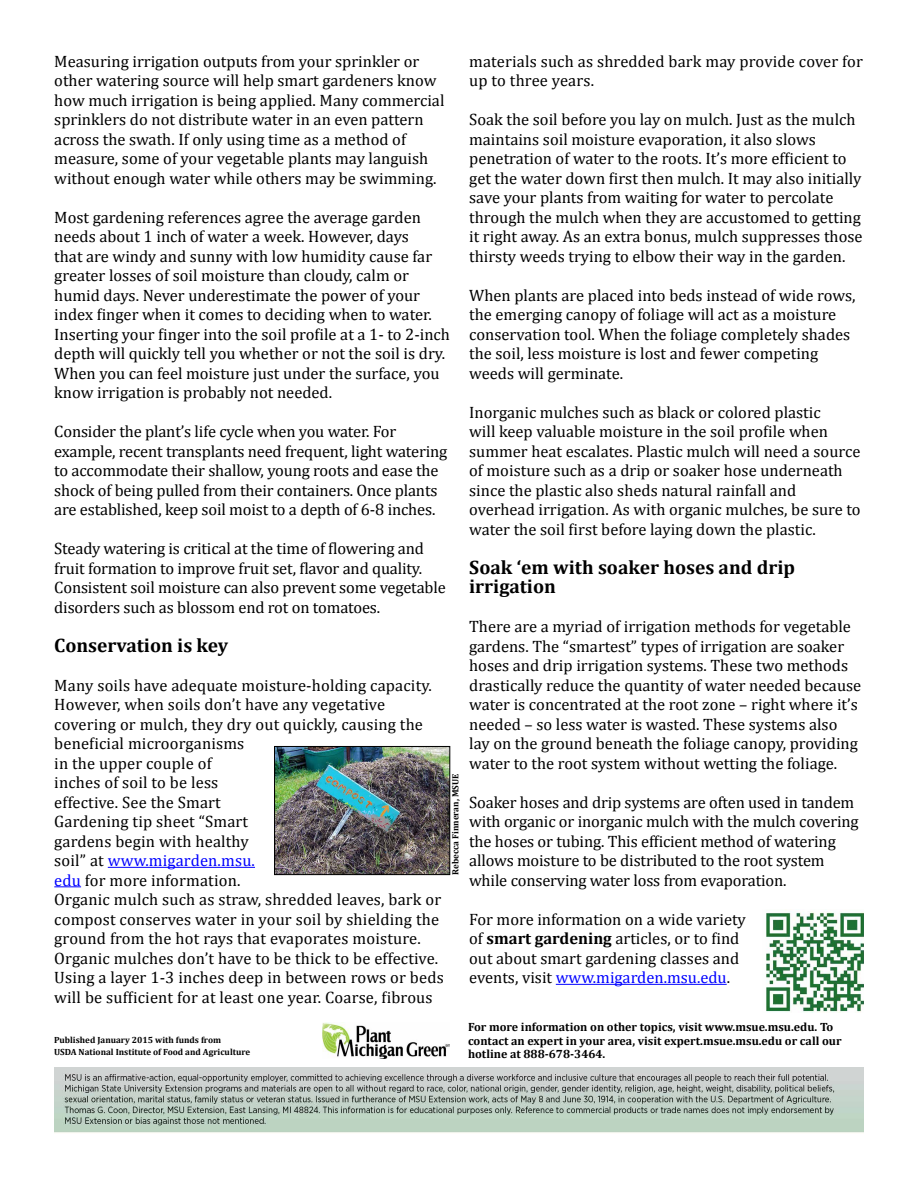
<style>
.page{position:relative;width:918px;height:1188px;background:#fff}
.page>*{position:absolute;margin:0;border:0;box-sizing:border-box;transform-origin:0 0}
.Header_2{font:700 19.5px/19.5px "Cambria";color:#000}
.Text-regular{font:16.5px/19.5px "Cambria";color:#000}
.Text-regular-2{font:700 12px/13.5px "Cambria";color:#000}
.Photo_caption{font:700 9px/12px "Cambria";color:#000}
.s1{color:#00f}
.s2{font-weight:700}
</style>
<div class="page">
<img style="left:55px;top:1067px;width:809px;height:66px">
<img style="left:766px;top:912px;width:98px;height:100px">
<hr style="left:108px;top:867px;width:147px;height:1px;background:#00f">
<svg style="left:54px;top:886px;width:27px;height:1px"></svg>
<hr style="left:556px;top:984px;width:171px;height:1px;background:#00f">
<img style="left:276px;top:748px;width:172px;height:125px">
<div style="left:274px;top:746px;width:176px;height:129px;border:1px solid #000"></div>
<img style="left:323px;top:1023px;width:127px;height:36px">
<p class="Text-regular" style="left:54px;top:51px;width:392px">Measuring irrigation outputs from your sprinkler or other watering source will help smart gardeners know how much irrigation is being applied. Many commercial sprinklers do not distribute water in an even pattern across the swath. If only using time as a method of measure, some of your vegetable plants may languish without enough water while others may be swimming.</p>
<p class="Text-regular" style="left:54px;top:207px;width:397px">Most gardening references agree the average garden needs about 1 inch of water a week. However, days<br>that are windy and sunny with low humidity cause far greater losses of soil moisture than cloudy, calm or humid days. Never underestimate the power of your index finger when it comes to deciding when to water.<br>Inserting your finger into the soil profile at a 1- to 2-inch depth will quickly tell you whether or not the soil is dry.<br>When you can feel moisture just under the surface, you know irrigation is probably not needed.</p>
<p class="Text-regular" style="left:54px;top:422px;width:395px">Consider the plant’s life cycle when you water. For example, recent transplants need frequent, light watering to accommodate their shallow, young roots and ease the shock of being pulled from their containers. Once plants are established, keep soil moist to a depth of 6-8 inches.</p>
<p class="Text-regular" style="left:54px;top:539px;width:393px">Steady watering is critical at the time of flowering and fruit formation to improve fruit set, flavor and quality.<br>Consistent soil moisture can also prevent some vegetable disorders such as blossom end rot on tomatoes.</p>
<p class="Header_2" style="left:54px;top:635px;width:175px">Conservation is key</p>
<p class="Text-regular" style="left:54px;top:675px;width:391px">Many soils have adequate moisture-holding capacity.<br>However, when soils don’t have any vegetative covering or mulch, they dry out quickly, causing the beneficial microorganisms<br>in the upper couple of<br>inches of soil to be less<br>effective. See the Smart<br>Gardening tip sheet “Smart<br>gardens begin with healthy<br>soil” at <span class="s1">www.migarden.msu.<br>edu</span> for more information.<br>Organic mulch such as straw, shredded leaves, bark or compost conserves water in your soil by shielding the ground from the hot rays that evaporates moisture.<br>Organic mulches don’t have to be thick to be effective.<br>Using a layer 1-3 inches deep in between rows or beds will be sufficient for at least one year. Coarse, fibrous</p>
<p class="Photo_caption" style="left:449px;top:875px;width:103px;rotate:-90deg">Rebecca Finneran, MSUE</p>
<p class="Photo_caption" style="left:54px;top:1034px;width:198px">Published January 2015 with funds from<br>USDA National Institute of Food and Agriculture</p>
<p class="Text-regular" style="left:469px;top:51px;width:395px">materials such as shredded bark may provide cover for up to three years.</p>
<p class="Text-regular" style="left:469px;top:110px;width:395px">Soak the soil before you lay on mulch. Just as the mulch maintains soil moisture evaporation, it also slows penetration of water to the roots. It’s more efficient to get the water down first then mulch. It may also initially save your plants from waiting for water to percolate through the mulch when they are accustomed to getting it right away. As an extra bonus, mulch suppresses those thirsty weeds trying to elbow their way in the garden.</p>
<p class="Text-regular" style="left:469px;top:285px;width:388px">When plants are placed into beds instead of wide rows, the emerging canopy of foliage will act as a moisture conservation tool. When the foliage completely shades the soil, less moisture is lost and fewer competing weeds will germinate.</p>
<p class="Text-regular" style="left:469px;top:402px;width:393px">Inorganic mulches such as black or colored plastic<br>will keep valuable moisture in the soil profile when summer heat escalates. Plastic mulch will need a source of moisture such as a drip or soaker hose underneath since the plastic also sheds natural rainfall and overhead irrigation. As with organic mulches, be sure to water the soil first before laying down the plastic.</p>
<p class="Header_2" style="left:469px;top:557px;width:328px">Soak ‘em with soaker hoses and drip irrigation</p>
<p class="Text-regular" style="left:469px;top:617px;width:394px">There are a myriad of irrigation methods for vegetable gardens. The “smartest” types of irrigation are soaker hoses and drip irrigation systems. These two methods drastically reduce the quantity of water needed because water is concentrated at the root zone – right where it’s needed – so less water is wasted. These systems also lay on the ground beneath the foliage canopy, providing water to the root system without wetting the foliage.</p>
<p class="Text-regular" style="left:469px;top:792px;width:391px">Soaker hoses and drip systems are often used in tandem with organic or inorganic mulch with the mulch covering the hoses or tubing. This efficient method of watering allows moisture to be distributed to the root system while conserving water loss from evaporation.</p>
<p class="Text-regular" style="left:469px;top:909px;width:278px">For more information on a wide variety of <span class="s2">smart gardening</span> articles, or to find out about smart gardening classes and events, visit <span class="s1">www.migarden.msu.edu</span>.</p>
<p class="Text-regular-2" style="left:468px;top:1020px;width:375px">For more information on other topics, visit www.msue.msu.edu. To contact an expert in your area, visit expert.msue.msu.edu or call our hotline at 888-678-3464.</p>
</div>
